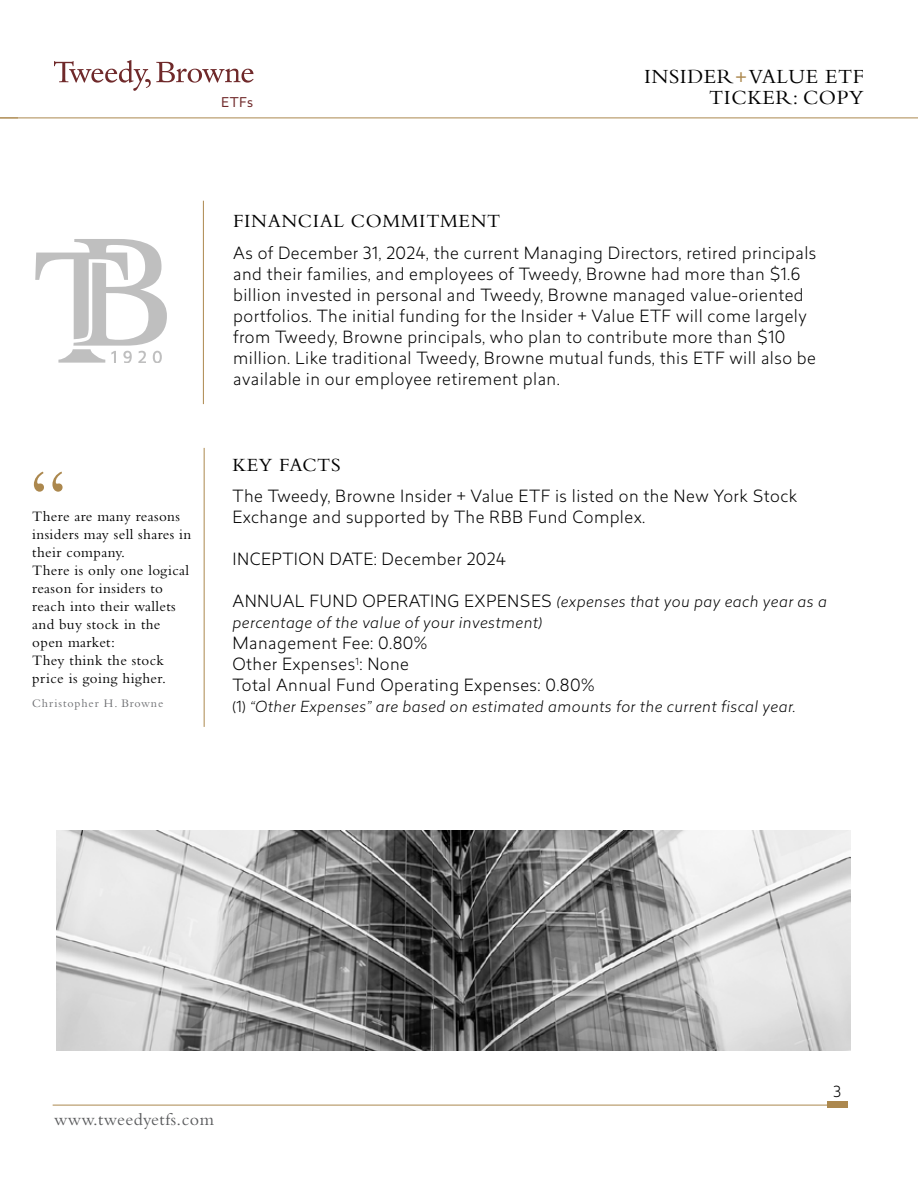
<style>
.page{position:relative;width:918px;height:1188px;background:#fff}
.page>*{position:absolute;margin:0;border:0;box-sizing:border-box;transform-origin:0 0}
.t1{font:87.3px "Bembo Std";color:#ac884e;scale:.94 1}
.t2{font:21px/21px "Bembo Std";letter-spacing:.025em;color:#000;text-align:right}
.t3{font:19.5px "Bembo Std";letter-spacing:.03em;color:#000}
.t4{font:18px "Bembo Std";letter-spacing:.025em;color:#58595b}
.t5{font:300 16.5px/21px "Revisal";letter-spacing:.025em;color:#000}
.t6{font:15px/18px "Bembo Std";letter-spacing:.025em;color:#000}
.t7{font:italic 300 15px/21px "Revisal";letter-spacing:.025em;color:#000}
.t8{font:300 15px "Revisal";color:#000}
.t9{font:13.2px "Revisal";color:#6f292a}
.t10{font:12px "Bembo Std";letter-spacing:.075em;color:#6d6e71}
.s1{font-weight:600;color:#ac884e}
.s2{font-style:normal;font-size:16.5px}
.s3{font-style:normal}
</style>
<div class="page">
<hr style="left:0;top:118px;width:918px;height:1px;background:#ac884e">
<hr style="left:53px;top:1105px;width:775px;height:1px;background:#ac884e">
<div style="left:828px;top:1102px;width:20px;height:6px;background:#ac884e"></div>
<svg style="left:54px;top:60px;width:200px;height:31px"></svg>
<hr style="left:203px;top:201px;width:1px;height:203px;background:#ac884e">
<hr style="left:204px;top:448px;width:1px;height:279px;background:#ac884e">
<img style="left:56px;top:830px;width:794px;height:221px">
<svg style="left:35px;top:239px;width:132px;height:124px"></svg>
<p class="t9" style="left:221px;top:93px;width:33px">ETFs</p>
<p class="t2" style="left:644px;top:66px;width:221px">INSIDER<span class="s1">+</span>VALUE ETF<br>TICKER: COPY</p>
<h1 class="t1" style="left:29px;top:451px;width:43px">“</h1>
<p class="t6" style="left:32px;top:507px;width:160px">There are many reasons insiders may sell shares in their company.<br>There is only one logical reason for insiders to reach into their wallets and buy stock in the open market:<br>They think the stock price is going higher.</p>
<p class="t10" style="left:32px;top:696px;width:133px">Christopher H. Browne</p>
<p class="t3" style="left:233px;top:210px;width:269px">FINANCIAL COMMITMENT</p>
<p class="t5" style="left:233px;top:242px;width:585px">As of December 31, 2024, the current Managing Directors, retired principals and their families, and employees of Tweedy, Browne had more than $1.6 billion invested in personal and Tweedy, Browne managed value-oriented portfolios. The initial funding for the Insider + Value ETF will come largely from Tweedy, Browne principals, who plan to contribute more than $10 million. Like traditional Tweedy, Browne mutual funds, this ETF will also be available in our employee retirement plan.</p>
<p class="t3" style="left:232px;top:453px;width:110px">KEY FACTS</p>
<p class="t5" style="left:232px;top:485px;width:566px">The Tweedy, Browne Insider + Value ETF is listed on the New York Stock<br>Exchange and supported by The RBB Fund Complex.</p>
<p class="t5" style="left:232px;top:548px;width:275px">INCEPTION DATE: December 2024</p>
<p class="t7" style="left:232px;top:591px;width:596px"><span class="s2">ANNUAL FUND OPERATING EXPENSES</span> (expenses that you pay each year as a percentage of the value of your investment)</p>
<p class="t5" style="left:232px;top:632px;width:364px">Management Fee: 0.80%<br>Other Expenses<sup>1</sup>: None<br>Total Annual Fund Operating Expenses: 0.80%</p>
<p class="t7" style="left:232px;top:696px;width:565px"><span class="s3">(1)</span> “Other Expenses” are based on estimated amounts for the current fiscal year.</p>
<p class="t4" style="left:54px;top:1109px;width:161px">www.tweedyetfs.com</p>
<p class="t8" style="left:833px;top:1081px;width:9px">3</p>
</div>
